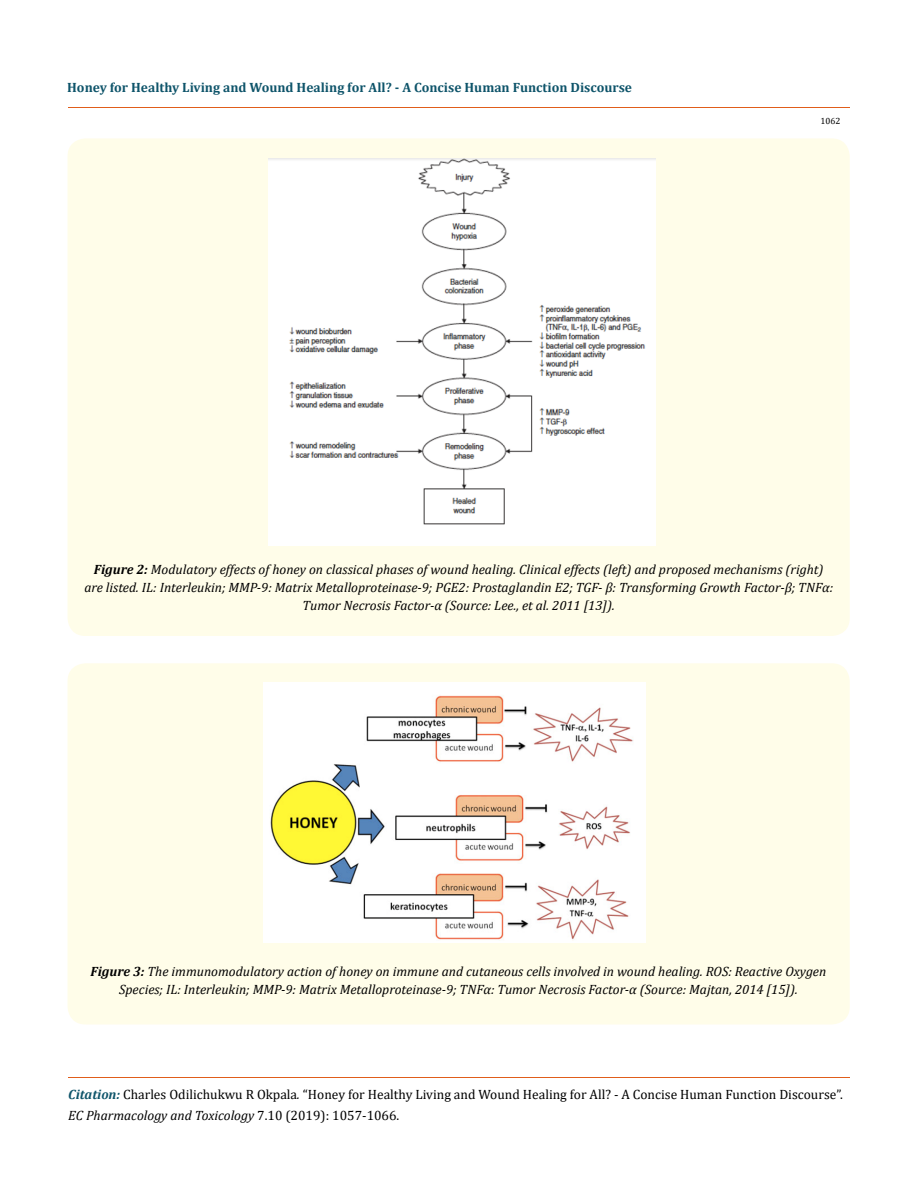
<style>
.page{position:relative;width:917px;height:1188px;background:#fff}
.page>*{position:absolute;margin:0;border:0;box-sizing:border-box;transform-origin:0 0}
.t1{font:italic 13.5px/18px "Cambria";color:#000;text-align:center}
.t2{font:13.5px/21px "Cambria";color:#000}
.t3{font:700 13.5px "Cambria";color:#0e546a}
.t4{font:9px "Cambria";color:#000}
.s1{font-weight:700}
.s2{font-weight:700;font-style:italic;color:#0e546a}
.s3{font-style:italic}
</style>
<div class="page">
<hr style="left:68px;top:108px;width:781px;height:1px;background:#e05d1a">
<hr style="left:68px;top:1078px;width:781px;height:1px;background:#e05d1a">
<div style="left:68px;top:138px;width:781px;height:498px;background:#fffde9;border-radius:18px"></div>
<img style="left:269px;top:159px;width:386px;height:386px">
<div style="left:68px;top:663px;width:781px;height:362px;background:#fffde9;border-radius:18px"></div>
<img style="left:264px;top:682px;width:381px;height:260px">
<p class="t3" style="left:67px;top:78px;width:566px">Honey for Healthy Living and Wound Healing for All? - A Concise Human Function Discourse</p>
<p class="t4" style="left:820px;top:116px;width:21px">1062</p>
<p class="t1" style="left:84px;top:560px;width:750px"><span class="s1">Figure 2:</span> Modulatory effects of honey on classical phases of wound healing. Clinical effects (left) and proposed mechanisms (right) are listed. IL: Interleukin; MMP-9: Matrix Metalloproteinase-9; PGE2: Prostaglandin E2; TGF- β: Transforming Growth Factor-β; TNFα:<br>Tumor Necrosis Factor-α (Source: Lee., et al. 2011 [13]).</p>
<p class="t1" style="left:91px;top:962px;width:737px"><span class="s1">Figure 3:</span> The immunomodulatory action of honey on immune and cutaneous cells involved in wound healing. ROS: Reactive Oxygen<br>Species; IL: Interleukin; MMP-9: Matrix Metalloproteinase-9; TNFα: Tumor Necrosis Factor-α (Source: Majtan, 2014 [15]).</p>
<p class="t2" style="left:68px;top:1084px;width:776px"><span class="s2">Citation:</span> Charles Odilichukwu R Okpala<span class="s3">.</span> “Honey for Healthy Living and Wound Healing for All? - A Concise Human Function Discourse”.<br><span class="s3">EC Pharmacology and Toxicology</span> 7.10 (2019): 1057-1066.</p>
</div>
